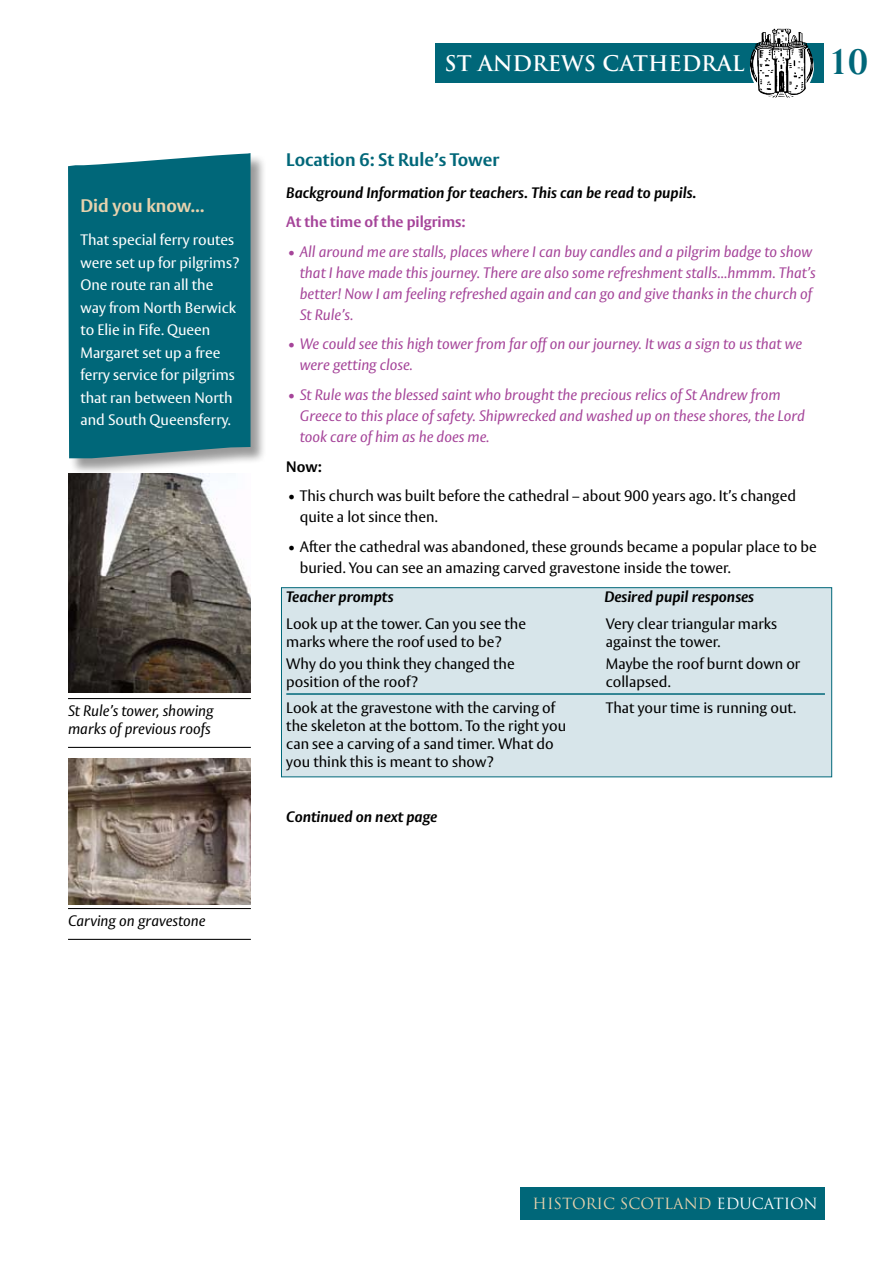
<style>
.page{position:relative;width:893px;height:1263px;background:#fff}
.page>*{position:absolute;margin:0;border:0;box-sizing:border-box;transform-origin:0 0}
.t1{font:700 42px "Perpetua";color:#006779}
.t2{font:700 21px "Trajan";color:#fff}
.t3{font:700 18px "Vesta";color:#006779}
.t4{font:700 18px "Vesta";color:#e7d2ad}
.t5{font:15px/21px "Vesta";color:#000}
.t6{font:italic 15px/21px "Vesta";color:#a54499}
.t7{font:15px/22.5px "Vesta";color:#fff}
.t8{font:italic 700 15px "Vesta";color:#000}
.t9{font:italic 15px/18px "Vesta";color:#000}
.t10{font:15px "Trajan";color:#e7d2ad}
.t11{font:700 15px "Vesta";color:#a54499}
.t12{font:700 15px "Vesta";color:#000}
.s1{color:#fff}
</style>
<div class="page">
<div style="left:462px;top:43px;width:361px;height:40px;background:#006779"></div>
<div style="left:435px;top:43px;width:332px;height:40px;background:#006779"></div>
<svg style="left:750px;top:35px;width:64px;height:64px;background:#a8a8a8"></svg>
<img style="left:767px;top:29px;width:10px;height:14px">
<div style="left:520px;top:1187px;width:305px;height:33px;background:#006779"></div>
<div style="left:281px;top:587px;width:551px;height:190px;background:#d7e5ea;border:1px solid #006779"></div>
<div style="left:68px;top:153px;width:205px;height:329px;background:#000;opacity:.4"></div>
<div style="left:68px;top:153px;width:183px;height:305px;background:#006779"></div>
<hr style="left:68px;top:698px;width:183px;height:1px;background:#000">
<hr style="left:68px;top:747px;width:183px;height:1px;background:#000">
<hr style="left:68px;top:908px;width:183px;height:1px;background:#000">
<hr style="left:68px;top:939px;width:183px;height:1px;background:#000">
<hr style="left:286px;top:693px;width:539px;height:2px;background:#006779">
<img style="left:68px;top:474px;width:183px;height:218px">
<img style="left:68px;top:759px;width:183px;height:146px">
<p class="t4" style="left:80px;top:195px;width:125px">Did you know...</p>
<p class="t7" style="left:80px;top:229px;width:160px">That special ferry routes were set up for pilgrims?<br>One route ran all the way from North Berwick to Elie in Fife. Queen<br>Margaret set up a free ferry service for pilgrims that ran between North and South Queensferry.</p>
<p class="t9" style="left:68px;top:702px;width:147px">St Rule’s tower, showing marks of previous roofs</p>
<p class="t9" style="left:68px;top:912px;width:139px">Carving on gravestone</p>
<h2 class="t2" style="left:445px;top:51px;width:301px">ST ANDREWS CATHEDRAL</h2>
<h1 class="t1" style="left:829px;top:39px;width:40px">10</h1>
<p class="t3" style="left:286px;top:149px;width:215px">Location 6: St Rule’s Tower</p>
<p class="t8" style="left:286px;top:184px;width:412px">Background Information for teachers. This can be read to pupils.</p>
<p class="t11" style="left:286px;top:213px;width:181px">At the time of the pilgrims:</p>
<p class="t6" style="left:300px;top:242px;width:517px;text-indent:-12px">• All around me are stalls, places where I can buy candles and a pilgrim badge to show that I have made this journey. There are also some refreshment stalls...hmmm. That’s better! Now I am feeling refreshed again and can go and give thanks in the church of St Rule’s.</p>
<p class="t6" style="left:300px;top:334px;width:504px;text-indent:-12px">• We could see this high tower from far off on our journey. It was a sign to us that we were getting close.</p>
<p class="t6" style="left:300px;top:385px;width:507px;text-indent:-12px">• St Rule was the blessed saint who brought the precious relics of St Andrew from<br>Greece to this place of safety. Shipwrecked and washed up on these shores, the Lord took care of him as he does me.</p>
<p class="t12" style="left:286px;top:457px;width:37px">Now:</p>
<p class="t5" style="left:300px;top:486px;width:498px;text-indent:-12px">• This church was built before the cathedral – about 900 years ago. It’s changed quite a lot since then.</p>
<p class="t5" style="left:300px;top:536px;width:519px;text-indent:-12px">• After the cathedral was abandoned, these grounds became a popular place to be buried. You can see an amazing carved gravestone inside the tower.</p>
<p class="t8" style="left:286px;top:588px;width:109px">Teacher prompts</p>
<p class="t8" style="left:604px;top:588px;width:151px">Desired pupil responses</p>
<p class="t5" style="left:286px;top:613px;width:241px">Look up at the tower. Can you see the</p>
<p class="t5" style="left:606px;top:613px;width:173px">Very clear triangular marks</p>
<p class="t5" style="left:286px;top:631px;width:217px">marks where the roof used to be?</p>
<p class="t5" style="left:606px;top:631px;width:116px">against the tower.</p>
<p class="t5" style="left:286px;top:654px;width:230px">Why do you think they changed the</p>
<p class="t5" style="left:606px;top:654px;width:196px">Maybe the roof burnt down or</p>
<p class="t5" style="left:286px;top:672px;width:133px">position of the roof?</p>
<p class="t5" style="left:606px;top:672px;width:66px">collapsed.</p>
<p class="t5" style="left:286px;top:698px;width:270px">Look at the gravestone with the carving of</p>
<p class="t5" style="left:606px;top:698px;width:192px">That your time is running out.</p>
<p class="t5" style="left:286px;top:718px;width:281px;line-height:18px">the skeleton at the bottom. To the right you can see a carving of a sand timer. What do you think this is meant to show?</p>
<p class="t8" style="left:286px;top:808px;width:153px">Continued on next page</p>
<p class="t10" style="left:533px;top:1195px;width:287px">HISTORIC SCOTLAND <span class="s1">EDUCATION</span></p>
</div>
